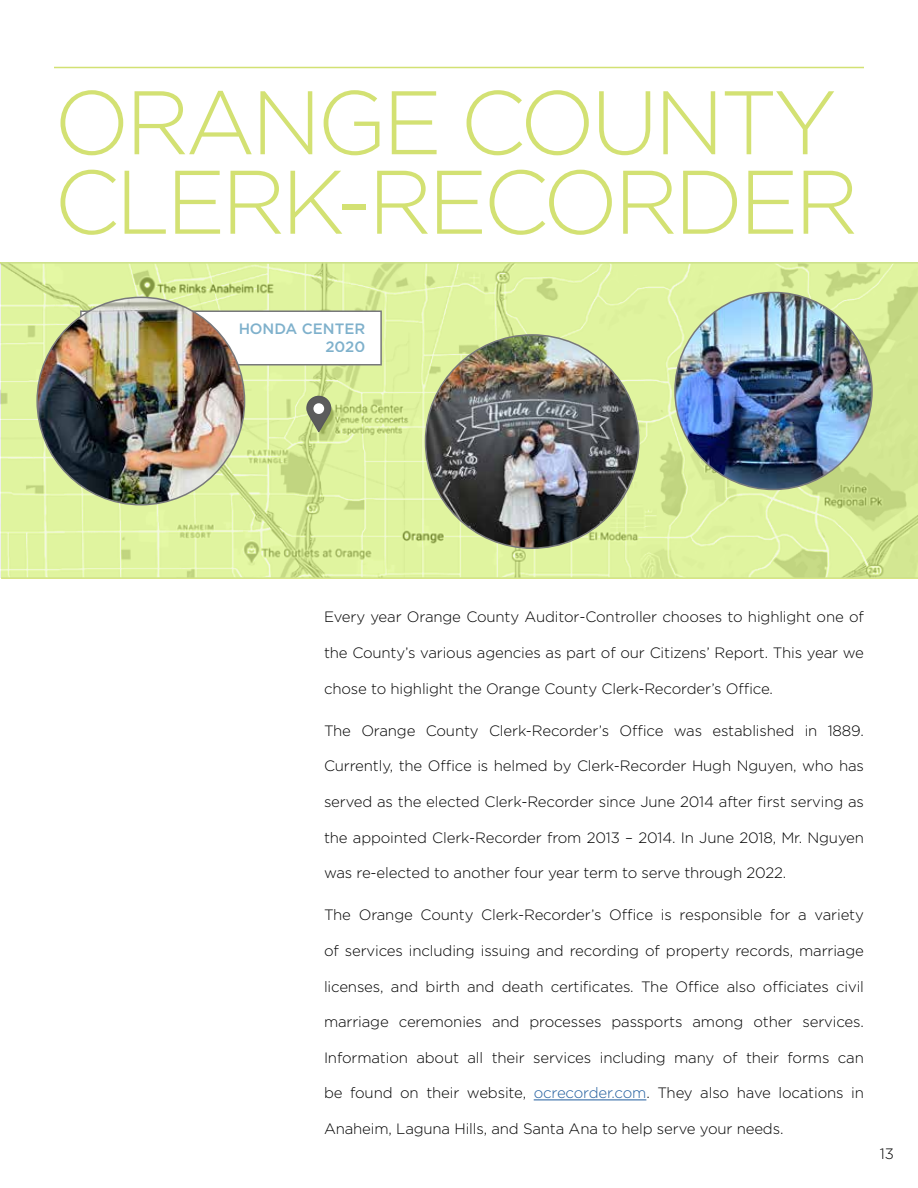
<style>
.page{position:relative;width:918px;height:1188px;background:#fff}
.page>*{position:absolute;margin:0;border:0;box-sizing:border-box;transform-origin:0 0}
.t1{font:300 90px/79.5px "Gotham";letter-spacing:-.05em;color:#d3e173}
.t2{font:300 15px "Gotham";letter-spacing:-.01em;color:#000}
.t3{font:500 15px/18px "Gotham";color:#1d75a5;text-align:right}
.s1{color:#215e9e}
</style>
<div class="page">
<hr style="left:54px;top:67px;width:810px;height:1px;background:#d3e173">
<hr style="left:534px;top:1100px;width:112px;height:1px;background:#215e9e">
<hr style="left:0;top:262px;width:918px;height:2px;background:#d3e173">
<hr style="left:1px;top:577px;width:917px;height:2px;background:#d3e173">
<svg style="left:1px;top:263px;width:917px;height:315px;fill:#e0f49f"></svg>
<div style="left:80px;top:310px;width:302px;height:56px;background:#fff;border:2px solid #77787b"></div>
<img style="left:37px;top:297px;width:208px;height:208px;border-radius:104px">
<img style="left:426px;top:335px;width:213px;height:213px;border-radius:107px">
<img style="left:675px;top:292px;width:197px;height:197px;border-radius:99px">
<svg style="left:306px;top:395px;width:26px;height:39px"></svg>
<div style="left:313px;top:403px;width:11px;height:11px;background:#fff;border-radius:50%"></div>
<h1 class="t1" style="left:54px;top:80px;width:806px">ORANGE COUNTY<br>CLERK-RECORDER</h1>
<p class="t3" style="left:238px;top:319px;width:128px">HONDA CENTER<br>2020</p>
<p class="t2" style="left:324px;top:608px;width:542px">Every year Orange County Auditor-Controller chooses to highlight one of</p>
<p class="t2" style="left:324px;top:643px;width:542px">the County’s various agencies as part of our Citizens’ Report. This year we</p>
<p class="t2" style="left:324px;top:679px;width:451px">chose to highlight the Orange County Clerk-Recorder’s Office.</p>
<p class="t2" style="left:324px;top:721px;width:541px">The Orange County Clerk-Recorder’s Office was established in 1889.</p>
<p class="t2" style="left:324px;top:757px;width:541px">Currently, the Office is helmed by Clerk-Recorder Hugh Nguyen, who has</p>
<p class="t2" style="left:324px;top:792px;width:542px">served as the elected Clerk-Recorder since June 2014 after first serving as</p>
<p class="t2" style="left:324px;top:828px;width:542px">the appointed Clerk-Recorder from 2013 – 2014. In June 2018, Mr. Nguyen</p>
<p class="t2" style="left:324px;top:863px;width:464px">was re-elected to another four year term to serve through 2022.</p>
<p class="t2" style="left:324px;top:906px;width:541px">The Orange County Clerk-Recorder’s Office is responsible for a variety</p>
<p class="t2" style="left:324px;top:941px;width:541px">of services including issuing and recording of property records, marriage</p>
<p class="t2" style="left:324px;top:977px;width:542px">licenses, and birth and death certificates. The Office also officiates civil</p>
<p class="t2" style="left:324px;top:1012px;width:542px">marriage ceremonies and processes passports among other services.</p>
<p class="t2" style="left:324px;top:1048px;width:541px">Information about all their services including many of their forms can</p>
<p class="t2" style="left:324px;top:1084px;width:541px">be found on their website, <span class="s1">ocrecorder.com</span>. They also have locations in</p>
<p class="t2" style="left:324px;top:1119px;width:461px">Anaheim, Laguna Hills, and Santa Ana to help serve your needs.</p>
<p class="t2" style="left:880px;top:1145px;width:16px">13</p>
</div>
